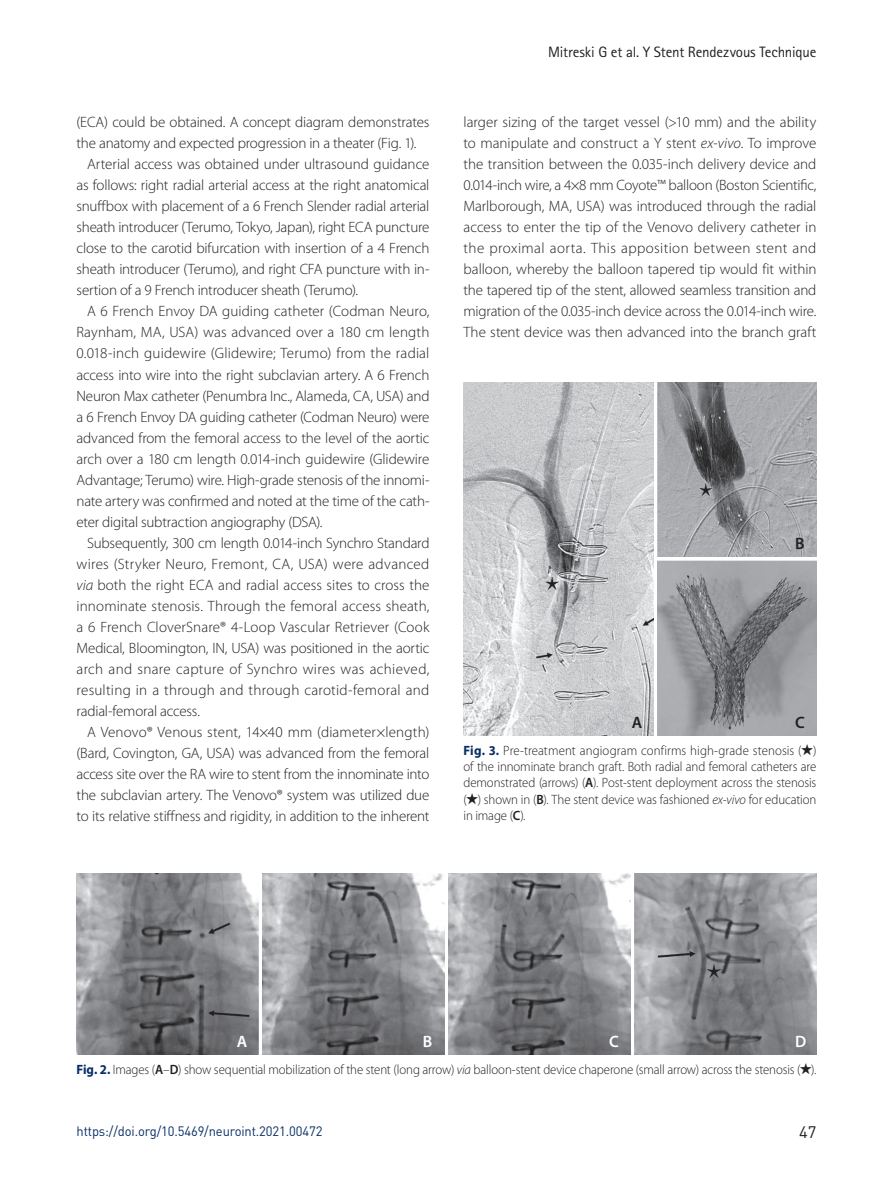
<style>
.page{position:relative;width:893px;height:1191px;background:#fff}
.page>*{position:absolute;margin:0;border:0;box-sizing:border-box;transform-origin:0 0}
.t1{font:600 16.5px "Myriad Pro";color:#fff}
.t2{font:600 16.5px "Myriad Pro";color:#231f20}
.t3{font:16.5px "DIN Pro";color:#231f20}
.t4{font:300 15px/21px "Myriad Pro";letter-spacing:-.01em;color:#231f20;text-align:justify}
.t5{font:300 15px "Myriad Pro";letter-spacing:.01em;color:#231f20}
.t6{font:300 15px "Myriad Pro";letter-spacing:.02em;color:#231f20}
.t7{font:300 15px "Myriad Pro";letter-spacing:.015em;color:#231f20}
.t8{font:15px "Rotis Sans Serif Std";letter-spacing:-.01em;color:#231f20}
.t9{font:300 13.5px/16.2px "Myriad Pro";letter-spacing:-.01em;color:#231f20;text-align:justify;scale:.95 1}
.t10{font:13.5px "DIN Pro";letter-spacing:-.01em;color:#072e66;scale:.96 1}
.s1{font-style:italic}
.s2{font-weight:700;color:#072e66}
.s3{font-family:"Ko Pub Dotum"}
.s4{font-weight:600}
</style>
<div class="page">
<img style="left:77px;top:873px;width:181px;height:181px">
<img style="left:263px;top:873px;width:181px;height:181px">
<img style="left:449px;top:873px;width:181px;height:181px">
<img style="left:635px;top:873px;width:181px;height:181px">
<img style="left:463px;top:382px;width:190px;height:353px">
<img style="left:658px;top:382px;width:158px;height:174px">
<img style="left:658px;top:561px;width:158px;height:174px">
<p class="t4" style="left:77px;top:112px;width:354px">(ECA) could be obtained. A concept diagram demonstrates</p>
<p class="t4" style="left:77px;top:133px;width:341px">the anatomy and expected progression in a theater (Fig. 1).</p>
<p class="t4" style="left:87px;top:154px;width:344px">Arterial access was obtained under ultrasound guidance</p>
<p class="t4" style="left:77px;top:175px;width:354px">as follows: right radial arterial access at the right anatomical</p>
<p class="t4" style="left:77px;top:196px;width:354px">snuffbox with placement of a 6 French Slender radial arterial</p>
<p class="t4" style="left:77px;top:217px;width:354px">sheath introducer (Terumo, Tokyo, Japan), right ECA puncture</p>
<p class="t4" style="left:77px;top:238px;width:354px">close to the carotid bifurcation with insertion of a 4 French</p>
<p class="t4" style="left:77px;top:259px;width:354px">sheath introducer (Terumo), and right CFA puncture with in-</p>
<p class="t4" style="left:77px;top:280px;width:283px">sertion of a 9 French introducer sheath (Terumo).</p>
<p class="t4" style="left:87px;top:301px;width:344px">A 6 French Envoy DA guiding catheter (Codman Neuro,</p>
<p class="t5" style="left:77px;top:324px;width:354px">Raynham, MA, USA) was advanced over a 180 cm length</p>
<p class="t5" style="left:77px;top:345px;width:354px">0.018-inch guidewire (Glidewire; Terumo) from the radial</p>
<p class="t4" style="left:77px;top:364px;width:354px">access into wire into the right subclavian artery. A 6 French</p>
<p class="t4" style="left:77px;top:385px;width:354px">Neuron Max catheter (Penumbra Inc., Alameda, CA, USA) and</p>
<p class="t4" style="left:77px;top:406px;width:354px">a 6 French Envoy DA guiding catheter (Codman Neuro) were</p>
<p class="t4" style="left:77px;top:427px;width:354px">advanced from the femoral access to the level of the aortic</p>
<p class="t4" style="left:77px;top:448px;width:354px">arch over a 180 cm length 0.014-inch guidewire (Glidewire</p>
<p class="t4" style="left:77px;top:469px;width:354px">Advantage; Terumo) wire. High-grade stenosis of the innomi-</p>
<p class="t4" style="left:77px;top:490px;width:354px">nate artery was confirmed and noted at the time of the cath-</p>
<p class="t4" style="left:77px;top:511px;width:247px">eter digital subtraction angiography (DSA).</p>
<p class="t4" style="left:87px;top:532px;width:344px">Subsequently, 300 cm length 0.014-inch Synchro Standard</p>
<p class="t6" style="left:77px;top:555px;width:354px">wires (Stryker Neuro, Fremont, CA, USA) were advanced</p>
<p class="t4" style="left:77px;top:574px;width:354px"><span class="s1">via</span> both the right ECA and radial access sites to cross the</p>
<p class="t5" style="left:77px;top:597px;width:354px">innominate stenosis. Through the femoral access sheath,</p>
<p class="t5" style="left:77px;top:618px;width:354px">a 6 French CloverSnare® 4-Loop Vascular Retriever (Cook</p>
<p class="t4" style="left:77px;top:637px;width:354px">Medical, Bloomington, IN, USA) was positioned in the aortic</p>
<p class="t6" style="left:77px;top:660px;width:354px">arch and snare capture of Synchro wires was achieved,</p>
<p class="t7" style="left:77px;top:681px;width:354px">resulting in a through and through carotid-femoral and</p>
<p class="t4" style="left:77px;top:700px;width:125px">radial-femoral access.</p>
<p class="t5" style="left:87px;top:723px;width:344px">A Venovo® Venous stent, 14×40 mm (diameter×length)</p>
<p class="t4" style="left:77px;top:742px;width:354px">(Bard, Covington, GA, USA) was advanced from the femoral</p>
<p class="t4" style="left:77px;top:763px;width:354px">access site over the RA wire to stent from the innominate into</p>
<p class="t4" style="left:77px;top:784px;width:354px">the subclavian artery. The Venovo® system was utilized due</p>
<p class="t4" style="left:77px;top:805px;width:354px">to its relative stiffness and rigidity, in addition to the inherent</p>
<p class="t8" style="left:548px;top:43px;width:270px">Mitreski G et al. Y Stent Rendezvous Technique</p>
<p class="t4" style="left:463px;top:112px;width:354px">larger sizing of the target vessel (&gt;10 mm) and the ability to manipulate and construct a Y stent <span class="s1">ex-vivo</span>. To improve the transition between the 0.035-inch delivery device and 0.014-inch wire, a 4×8 mm Coyote™ balloon (Boston Scientific, Marlborough, MA, USA) was introduced through the radial access to enter the tip of the Venovo delivery catheter in the proximal aorta. This apposition between stent and balloon, whereby the balloon tapered tip would fit within the tapered tip of the stent, allowed seamless transition and migration of the 0.035-inch device across the 0.014-inch wire.<br>The stent device was then advanced into the branch graft</p>
<p class="t2" style="left:795px;top:533px;width:11px">B</p>
<p class="t2" style="left:632px;top:712px;width:12px">A</p>
<p class="t2" style="left:795px;top:712px;width:11px">C</p>
<p class="t9" style="left:463px;top:742px;width:373px"><span class="s2">Fig. 3.</span> Pre-treatment angiogram confirms high-grade stenosis (<span class="s3">★</span>) of the innominate branch graft. Both radial and femoral catheters are demonstrated (arrows) (<span class="s4">A</span>). Post-stent deployment across the stenosis (<span class="s3">★</span>) shown in (<span class="s4">B</span>). The stent device was fashioned <span class="s1">ex-vivo</span> for education in image (<span class="s4">C</span>).</p>
<p class="t1" style="left:237px;top:1031px;width:12px">A</p>
<p class="t1" style="left:423px;top:1031px;width:11px">B</p>
<p class="t1" style="left:609px;top:1031px;width:11px">C</p>
<p class="t1" style="left:795px;top:1031px;width:13px">D</p>
<p class="t9" style="left:77px;top:1061px;width:780px"><span class="s2">Fig. 2.</span> Images (<span class="s4">A</span>–<span class="s4">D</span>) show sequential mobilization of the stent (long arrow) <span class="s1">via</span> balloon-stent device chaperone (small arrow) across the stenosis (<span class="s3">★</span>).</p>
<p class="t10" style="left:77px;top:1122px;width:258px">https://doi.org/10.5469/neuroint.2021.00472</p>
<p class="t3" style="left:799px;top:1120px;width:19px">47</p>
</div>
